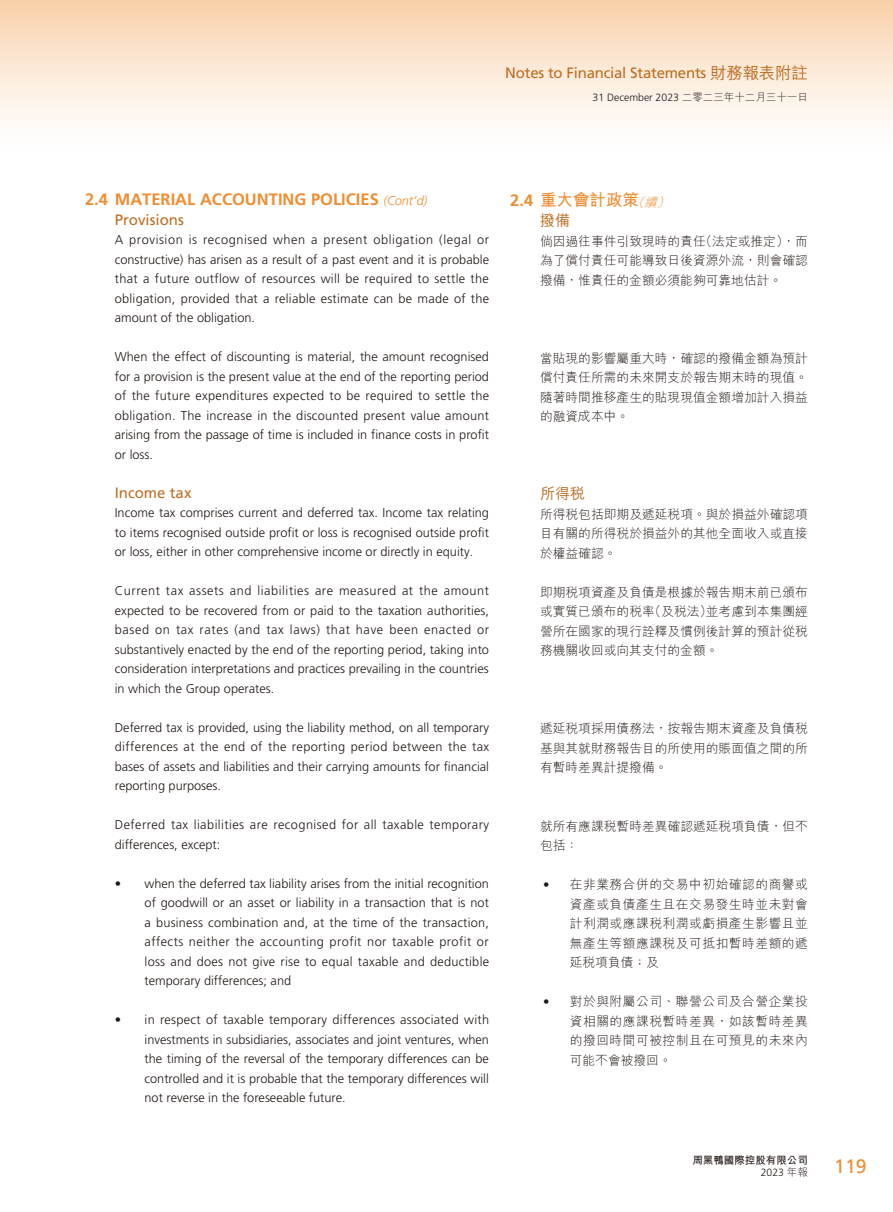
<style>
.page{position:relative;width:893px;height:1212px;background:#fff}
.page>*{position:absolute;margin:0;border:0;box-sizing:border-box;transform-origin:0 0}
.t1{font:19.5px "Frutiger LT Std";color:#f18c30}
.t2{font:700 16.5px "Frutiger LT Std";color:#f18c30}
.t3{font:700 16.5px "M Hei HK";color:#f18c30}
.t4{font:15px "Frutiger LT Std";letter-spacing:-.015em;color:#be6e23}
.t5{font:500 15px "M Hei HK";color:#be6e23}
.t6{font:300 12.75px/19.5px "Frutiger LT Std";color:#231916;text-align:justify}
.t7{font:300 12.75px/19.5px "M Hei HK";color:#231916;text-align:justify}
.t8{font:300 12.75px/19.5px "Frutiger LT Std";letter-spacing:.035em;color:#231916}
.t9{font:300 10.5px "Frutiger LT Std";color:#231916}
.t10{font:700 10.5px "M Hei HK";color:#231916}
.s1{font-family:"M Hei HK";font-weight:500;font-size:16.5px}
.s2{font-family:"M Hei HK"}
.s3{font-weight:300;font-style:italic;font-size:12.75px}
.s4{font-family:"Frutiger LT Std"}
</style>
<div class="page">
<div style="left:0;top:0;width:893px;height:170px;background:linear-gradient(to bottom,#fad3af,#fff)"></div>
<p class="t4" style="left:505px;top:64px;width:304px">Notes to Financial Statements <span class="s1">財務報表附註</span></p>
<p class="t9" style="left:593px;top:91px;width:217px">31 December 2023 <span class="s2">二零二三年十二月三十一日</span></p>
<p class="t2" style="left:85px;top:190px;width:344px">2.4 MATERIAL ACCOUNTING POLICIES <span class="s3">(Cont’d)</span></p>
<p class="t4" style="left:115px;top:211px;width:71px">Provisions</p>
<p class="t6" style="left:115px;top:230px;width:376px">A provision is recognised when a present obligation (legal or constructive) has arisen as a result of a past event and it is probable that a future outflow of resources will be required to settle the obligation, provided that a reliable estimate can be made of the amount of the obligation.</p>
<p class="t6" style="left:115px;top:347px;width:376px">When the effect of discounting is material, the amount recognised for a provision is the present value at the end of the reporting period of the future expenditures expected to be required to settle the obligation. The increase in the discounted present value amount arising from the passage of time is included in finance costs in profit or loss.</p>
<p class="t4" style="left:115px;top:484px;width:78px">Income tax</p>
<p class="t6" style="left:115px;top:503px;width:376px">Income tax comprises current and deferred tax. Income tax relating to items recognised outside profit or loss is recognised outside profit or loss, either in other comprehensive income or directly in equity.</p>
<p class="t6" style="left:115px;top:581px;width:376px">Current tax assets and liabilities are measured at the amount expected to be recovered from or paid to the taxation authorities, based on tax rates (and tax laws) that have been enacted or substantively enacted by the end of the reporting period, taking into consideration interpretations and practices prevailing in the countries in which the Group operates.</p>
<p class="t6" style="left:115px;top:718px;width:376px">Deferred tax is provided, using the liability method, on all temporary differences at the end of the reporting period between the tax bases of assets and liabilities and their carrying amounts for financial reporting purposes.</p>
<p class="t8" style="left:115px;top:815px;width:376px">Deferred tax liabilities are recognised for all taxable temporary differences, except:</p>
<p class="t6" style="left:145px;top:874px;width:346px;text-indent:-30px">• when the deferred tax liability arises from the initial recognition of goodwill or an asset or liability in a transaction that is not a business combination and, at the time of the transaction, affects neither the accounting profit nor taxable profit or loss and does not give rise to equal taxable and deductible temporary differences; and</p>
<p class="t6" style="left:145px;top:1010px;width:346px;text-indent:-30px">• in respect of taxable temporary differences associated with investments in subsidiaries, associates and joint ventures, when the timing of the reversal of the temporary differences can be controlled and it is probable that the temporary differences will not reverse in the foreseeable future.</p>
<p class="t3" style="left:510px;top:188px;width:165px"><span class="s4">2.4</span> 重大會計政策<span class="s3">（續）</span></p>
<p class="t5" style="left:540px;top:209px;width:31px">撥備</p>
<p class="t7" style="left:540px;top:231px;width:269px">倘因過往事件引致現時的責任（法定或推定），而為了償付責任可能導致日後資源外流，則會確認撥備，惟責任的金額必須能夠可靠地估計。</p>
<p class="t7" style="left:540px;top:348px;width:269px">當貼現的影響屬重大時，確認的撥備金額為預計償付責任所需的未來開支於報告期末時的現值。隨著時間推移產生的貼現現值金額增加計入損益的融資成本中。</p>
<p class="t5" style="left:540px;top:482px;width:46px">所得稅</p>
<p class="t7" style="left:540px;top:504px;width:269px">所得稅包括即期及遞延稅項。與於損益外確認項目有關的所得稅於損益外的其他全面收入或直接於權益確認。</p>
<p class="t7" style="left:540px;top:582px;width:269px">即期稅項資產及負債是根據於報告期末前已頒布或實質已頒布的稅率（及稅法）並考慮到本集團經營所在國家的現行詮釋及慣例後計算的預計從稅務機關收回或向其支付的金額。</p>
<p class="t7" style="left:540px;top:718px;width:269px">遞延稅項採用債務法，按報告期末資產及負債稅基與其就財務報告目的所使用的賬面值之間的所有暫時差異計提撥備。</p>
<p class="t7" style="left:540px;top:816px;width:269px">就所有應課稅暫時差異確認遞延稅項負債，但不包括：</p>
<p class="t7" style="left:570px;top:874px;width:240px;text-indent:-27px"><span class="s4">•</span> 在非業務合併的交易中初始確認的商譽或資產或負債產生且在交易發生時並未對會計利潤或應課稅利潤或虧損產生影響且並無產生等額應課稅及可抵扣暫時差額的遞延稅項負債；及</p>
<p class="t7" style="left:570px;top:991px;width:240px;text-indent:-27px"><span class="s4">•</span> 對於與附屬公司、聯營公司及合營企業投資相關的應課稅暫時差異，如該暫時差異的撥回時間可被控制且在可預見的未來內可能不會被撥回。</p>
<p class="t10" style="left:692px;top:1153px;width:117px">周黑鴨國際控股有限公司</p>
<p class="t9" style="left:761px;top:1166px;width:49px">2023 <span class="s2">年報</span></p>
<h1 class="t1" style="left:834px;top:1155px;width:34px">119</h1>
</div>
